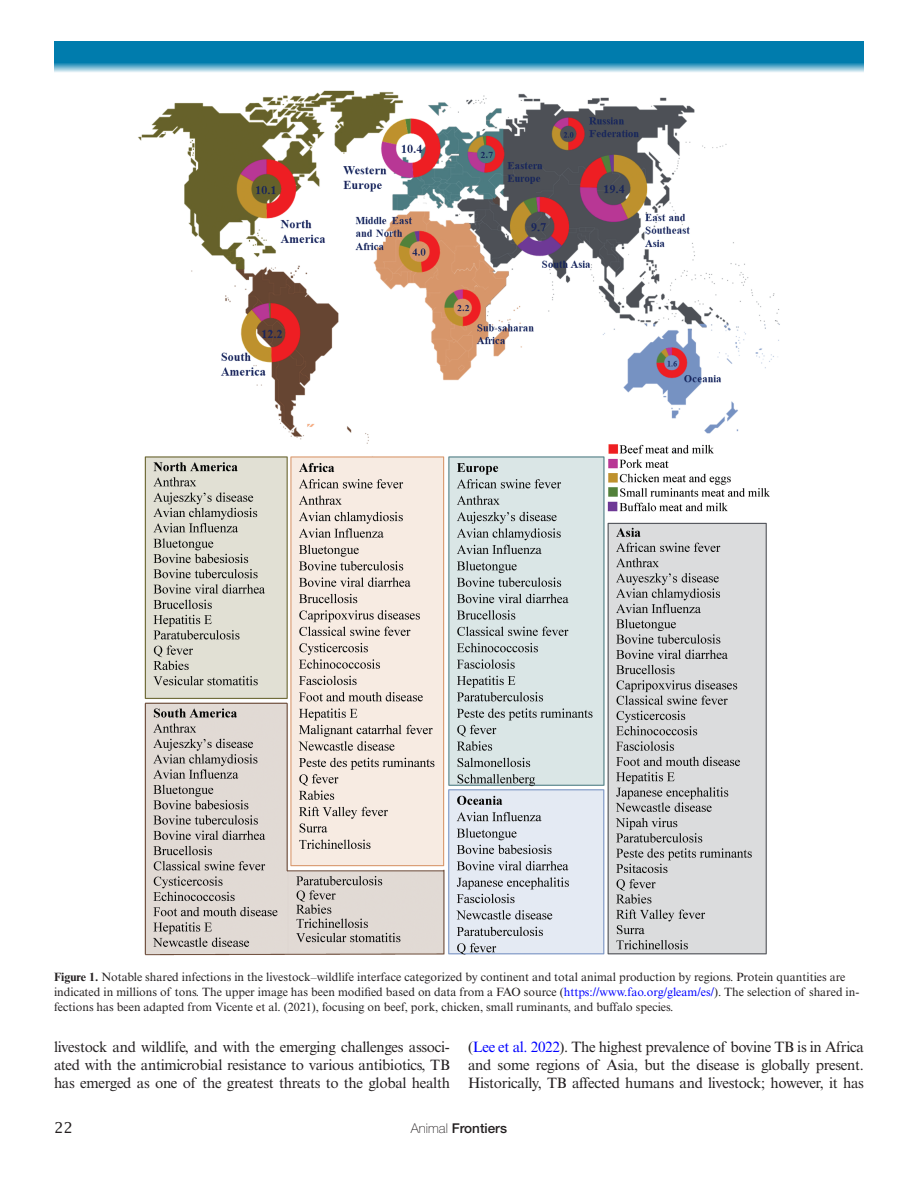
<style>
.page{position:relative;width:918px;height:1188px;background:#fff}
.page>*{position:absolute;margin:0;border:0;box-sizing:border-box;transform-origin:0 0}
.t1{font:15px/18px "Times New Roman MT Std";letter-spacing:-.02em;color:#231f20;text-align:justify}
.t2{font:15px "Lucida Std";color:#231f20}
.t3{font:500 13.5px "Helvetica Neue LT Std";color:#231f20}
.t4{font:12px/15px "Times New Roman MT Std";color:#231f20}
.s1{font-weight:700}
.s2{color:#00f}
.s3{font-weight:100}
</style>
<div class="page">
<svg style="left:54px;top:41px;width:810px;height:31px;background:#238eb8"></svg>
<img style="left:138px;top:90px;width:642px;height:866px">
<p class="t4" style="left:54px;top:969px;width:807px"><span class="s1">Figure 1.</span> Notable shared infections in the livestock–wildlife interface categorized by continent and total animal production by regions. Protein quantities are indicated in millions of tons. The upper image has been modified based on data from a FAO source (<span class="s2">https://www.fao.org/gleam/es/</span>). The selection of shared in&shy;fections has been adapted from Vicente et al. (2021), focusing on beef, pork, chicken, small ruminants, and buffalo species.</p>
<p class="t1" style="left:54px;top:1038px;width:398px">livestock and wildlife, and with the emerging challenges associ&shy;ated with the antimicrobial resistance to various antibiotics, TB has emerged as one of the greatest threats to the global health</p>
<p class="t1" style="left:468px;top:1038px;width:398px">(<span class="s2">Lee et al. 2022</span>). The highest prevalence of bovine TB is in Africa and some regions of Asia, but the disease is globally present.<br>Historically, TB affected humans and livestock; however, it has</p>
<p class="t2" style="left:54px;top:1118px;width:20px">22</p>
<p class="t3" style="left:411px;top:1120px;width:98px"><span class="s3">Animal</span> Frontiers</p>
</div>
